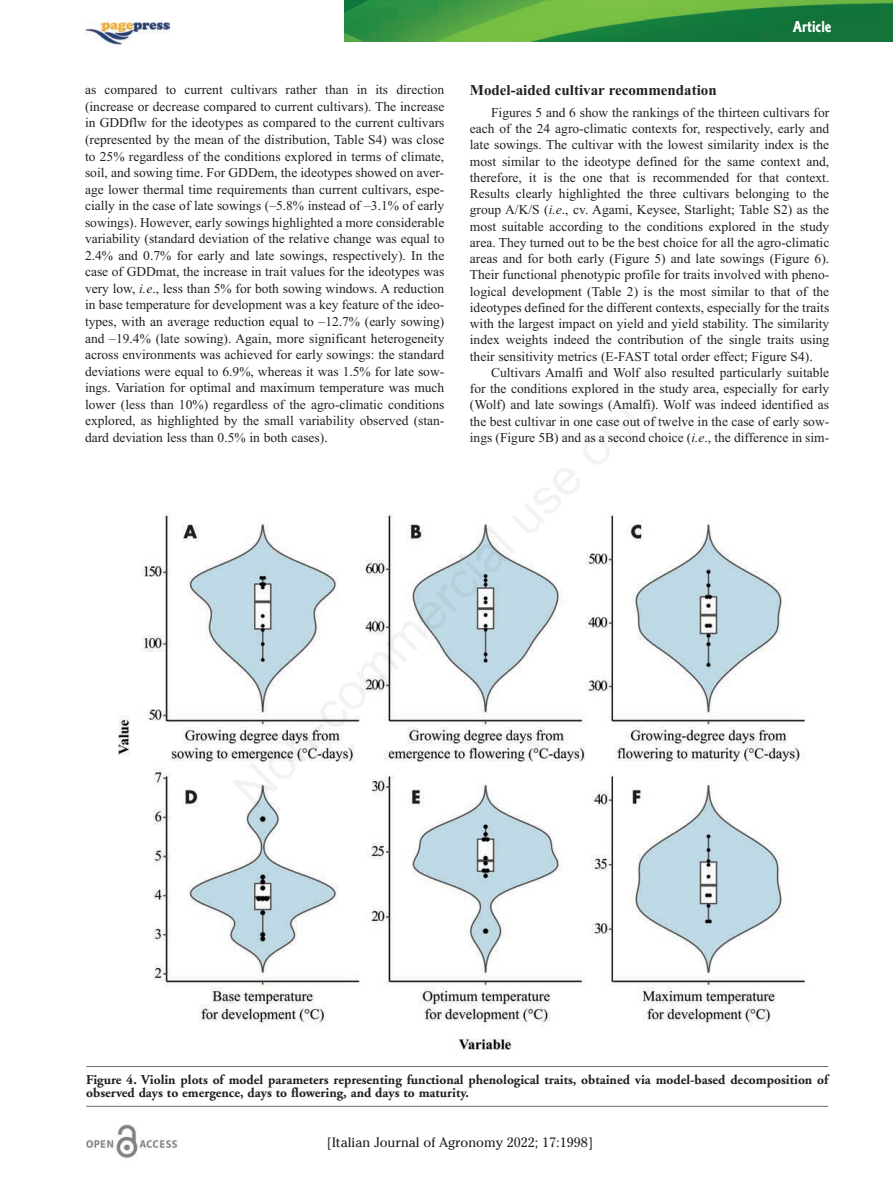
<style>
.page{position:relative;width:893px;height:1191px;background:#fff}
.page>*{position:absolute;margin:0;border:0;box-sizing:border-box;transform-origin:0 0}
.t1{font:16.5px "Corinthian Bold Condensed Plain";color:#fff}
.t2{font:700 15px "Times New Roman";color:#231f20}
.t3{font:13.5px/16.5px "Times New Roman";color:#231f20;text-align:justify}
.t4{font:700 13.5px/13.5px "Adobe Garamond";color:#231f20}
.t5{font:13.5px "Cheltenham";color:#231f20}
.s1{font-style:italic}
</style>
<div class="page">
<img style="left:344px;top:0;width:549px;height:42px">
<img style="left:86px;top:1124px;width:91px;height:34px">
<img style="left:85px;top:21px;width:85px;height:24px">
<hr style="left:86px;top:1066px;width:742px;height:1px;background:#6c6d70">
<hr style="left:86px;top:1105px;width:742px;height:1px;background:#6c6d70">
<img style="left:118px;top:513px;width:687px;height:537px">
<p class="t1" style="left:793px;top:21px;width:40px">Article</p>
<p class="t3" style="left:85px;top:81px;width:361px">as compared to current cultivars rather than in its direction (increase or decrease compared to current cultivars). The increase in GDDflw for the ideotypes as compared to the current cultivars (represented by the mean of the distribution, Table S4) was close to 25% regardless of the conditions explored in terms of climate, soil, and sowing time. For GDDem, the ideotypes showed on aver&shy;age lower thermal time requirements than current cultivars, espe&shy;cially in the case of late sowings (–5.8% instead of –3.1% of early sowings). However, early sowings highlighted a more considerable variability (standard deviation of the relative change was equal to 2.4% and 0.7% for early and late sowings, respectively). In the case of GDDmat, the increase in trait values for the ideotypes was very low, <span class="s1">i.e</span>., less than 5% for both sowing windows. A reduction in base temperature for development was a key feature of the ideo&shy;types, with an average reduction equal to –12.7% (early sowing) and –19.4% (late sowing). Again, more significant heterogeneity across environments was achieved for early sowings: the standard deviations were equal to 6.9%, whereas it was 1.5% for late sow&shy;ings. Variation for optimal and maximum temperature was much lower (less than 10%) regardless of the agro-climatic conditions explored, as highlighted by the small variability observed (stan&shy;dard deviation less than 0.5% in both cases).</p>
<p class="t2" style="left:470px;top:81px;width:248px">Model-aided cultivar recommendation</p>
<p class="t3" style="left:470px;top:104px;width:361px;text-indent:21px">Figures 5 and 6 show the rankings of the thirteen cultivars for each of the 24 agro-climatic contexts for, respectively, early and late sowings. The cultivar with the lowest similarity index is the most similar to the ideotype defined for the same context and, therefore, it is the one that is recommended for that context.<br>Results clearly highlighted the three cultivars belonging to the group A/K/S (<span class="s1">i.e</span>., cv. Agami, Keysee, Starlight; Table S2) as the most suitable according to the conditions explored in the study area. They turned out to be the best choice for all the agro-climatic areas and for both early (Figure 5) and late sowings (Figure 6).<br>Their functional phenotypic profile for traits involved with pheno&shy;logical development (Table 2) is the most similar to that of the ideotypes defined for the different contexts, especially for the traits with the largest impact on yield and yield stability. The similarity index weights indeed the contribution of the single traits using their sensitivity metrics (E-FAST total order effect; Figure S4).</p>
<p class="t3" style="left:470px;top:364px;width:361px;text-indent:21px">Cultivars Amalfi and Wolf also resulted particularly suitable for the conditions explored in the study area, especially for early (Wolf) and late sowings (Amalfi). Wolf was indeed identified as the best cultivar in one case out of twelve in the case of early sow&shy;ings (Figure 5B) and as a second choice (<span class="s1">i.e</span>., the difference in sim-</p>
<p class="t4" style="left:86px;top:1074px;width:744px">Figure 4. Violin plots of model parameters representing functional phenological traits, obtained via model-based decomposition of observed days to emergence, days to flowering, and days to maturity.</p>
<p class="t5" style="left:327px;top:1134px;width:268px">[Italian Journal of Agronomy 2022; 17:1998]</p>
</div>
